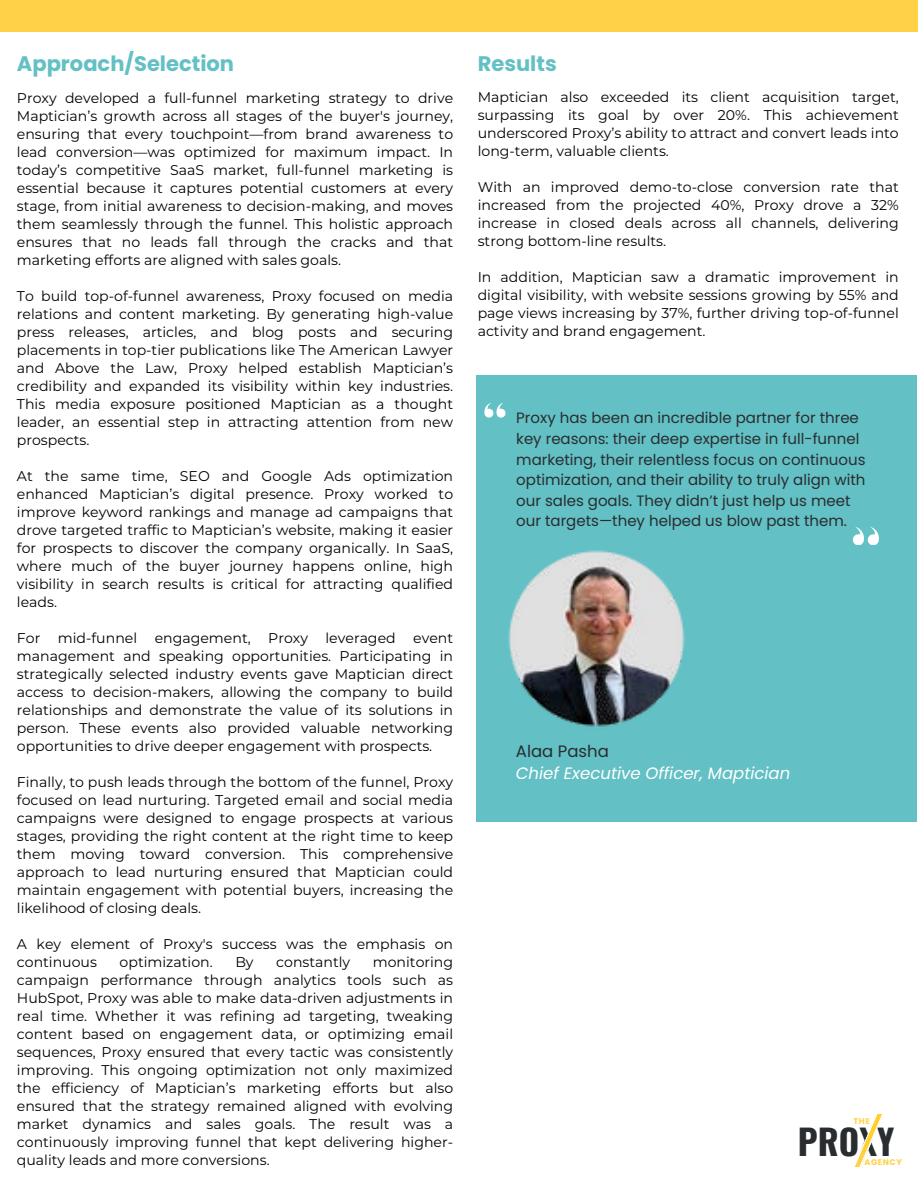
<style>
.page{position:relative;width:918px;height:1188px;background:#fff}
.page>*{position:absolute;margin:0;border:0;box-sizing:border-box;transform-origin:0 0}
.t1{font:700 34.95px "Oswald";color:#292d30}
.t2{font:700 21px "Poppins";color:#63c0c4}
.t3{font:italic 16.5px/22px "Poppins";color:#fff}
.t4{font:15px/20.5px "Poppins";color:#292d30}
.t5{font:14.1px/18px "Montserrat";color:#000;text-align:justify}
.t6{font:700 8.25px "Poppins";letter-spacing:.065em;color:#ffd147}
.s1{font-style:normal;color:#292d30}
</style>
<div class="page">
<div style="left:0;top:0;width:918px;height:32px;background:#ffd147"></div>
<div style="left:476px;top:375px;width:440px;height:446px;background:#63c0c4"></div>
<svg style="left:855px;top:1114px;width:27px;height:53px"></svg>
<svg style="left:484px;top:403px;width:22px;height:14px"></svg>
<svg style="left:853px;top:527px;width:26px;height:18px"></svg>
<img style="left:508px;top:550px;width:177px;height:177px">
<h2 class="t2" style="left:17px;top:52px;width:219px">Approach/Selection</h2>
<h2 class="t5" style="left:17px;top:89px;width:438px">Proxy developed a full-funnel marketing strategy to drive Maptician’s growth across all stages of the buyer's journey, ensuring that every touchpoint—from brand awareness to lead conversion—was optimized for maximum impact. In today’s competitive SaaS market, full-funnel marketing is essential because it captures potential customers at every stage, from initial awareness to decision-making, and moves them seamlessly through the funnel. This holistic approach ensures that no leads fall through the cracks and that marketing efforts are aligned with sales goals.</h2>
<h2 class="t5" style="left:17px;top:287px;width:438px">To build top-of-funnel awareness, Proxy focused on media relations and content marketing. By generating high-value press releases, articles, and blog posts and securing placements in top-tier publications like The American Lawyer and Above the Law, Proxy helped establish Maptician’s credibility and expanded its visibility within key industries.<br>This media exposure positioned Maptician as a thought leader, an essential step in attracting attention from new prospects.</h2>
<h2 class="t5" style="left:17px;top:467px;width:438px">At the same time, SEO and Google Ads optimization enhanced Maptician’s digital presence. Proxy worked to improve keyword rankings and manage ad campaigns that drove targeted traffic to Maptician’s website, making it easier for prospects to discover the company organically. In SaaS, where much of the buyer journey happens online, high visibility in search results is critical for attracting qualified leads.</h2>
<h2 class="t5" style="left:17px;top:629px;width:438px">For mid-funnel engagement, Proxy leveraged event management and speaking opportunities. Participating in strategically selected industry events gave Maptician direct access to decision-makers, allowing the company to build relationships and demonstrate the value of its solutions in person. These events also provided valuable networking opportunities to drive deeper engagement with prospects.</h2>
<h2 class="t5" style="left:17px;top:773px;width:438px">Finally, to push leads through the bottom of the funnel, Proxy focused on lead nurturing. Targeted email and social media campaigns were designed to engage prospects at various stages, providing the right content at the right time to keep them moving toward conversion. This comprehensive approach to lead nurturing ensured that Maptician could maintain engagement with potential buyers, increasing the likelihood of closing deals.</h2>
<h2 class="t5" style="left:17px;top:935px;width:438px">A key element of Proxy's success was the emphasis on continuous</h2>
<h2 class="t5" style="left:17px;top:953px;width:438px;text-indent:356px">monitoring campaign performance through analytics tools such as HubSpot, Proxy was able to make data-driven adjustments in real time. Whether it was refining ad targeting, tweaking content based on engagement data, or optimizing email sequences, Proxy ensured that every tactic was consistently improving. This ongoing optimization not only maximized the efficiency of Maptician’s marketing efforts but also ensured that the strategy remained aligned with evolving market dynamics and sales goals. The result was a continuously improving funnel that kept delivering higher&shy;quality leads and more conversions.</h2>
<h2 class="t5" style="left:120px;top:953px;width:95px">optimization.</h2>
<h2 class="t5" style="left:235px;top:953px;width:20px">By</h2>
<h2 class="t5" style="left:276px;top:953px;width:76px">constantly</h2>
<h2 class="t2" style="left:478px;top:52px;width:81px">Results</h2>
<p class="t5" style="left:478px;top:88px;width:423px">Maptician also exceeded its client acquisition target, surpassing its goal by over 20%. This achievement underscored Proxy’s ability to attract and convert leads into long-term, valuable clients.</p>
<p class="t5" style="left:478px;top:178px;width:423px">With an improved demo-to-close conversion rate that increased from the projected 40%, Proxy drove a 32% increase in closed deals across all channels, delivering strong bottom-line results.</p>
<p class="t5" style="left:478px;top:268px;width:423px">In addition, Maptician saw a dramatic improvement in digital visibility, with website sessions growing by 55% and page views increasing by 37%, further driving top-of-funnel activity and brand engagement.</p>
<h2 class="t4" style="left:516px;top:408px;width:351px">Proxy has been an incredible partner for three key reasons: their deep expertise in full-funnel marketing, their relentless focus on continuous optimization, and their ability to truly align with our sales goals. They didn’t just help us meet our targets—they helped us blow past them.</h2>
<h2 class="t3" style="left:516px;top:740px;width:276px"><span class="s1">Alaa Pasha<br></span>Chief Executive Officer, Maptician</h2>
<p class="t6" style="left:853px;top:1116px;width:18px">THE</p>
<p class="t6" style="left:864px;top:1157px;width:39px">AGENCY</p>
<h1 class="t1" style="left:798px;top:1114px;width:98px">PROXY</h1>
</div>
